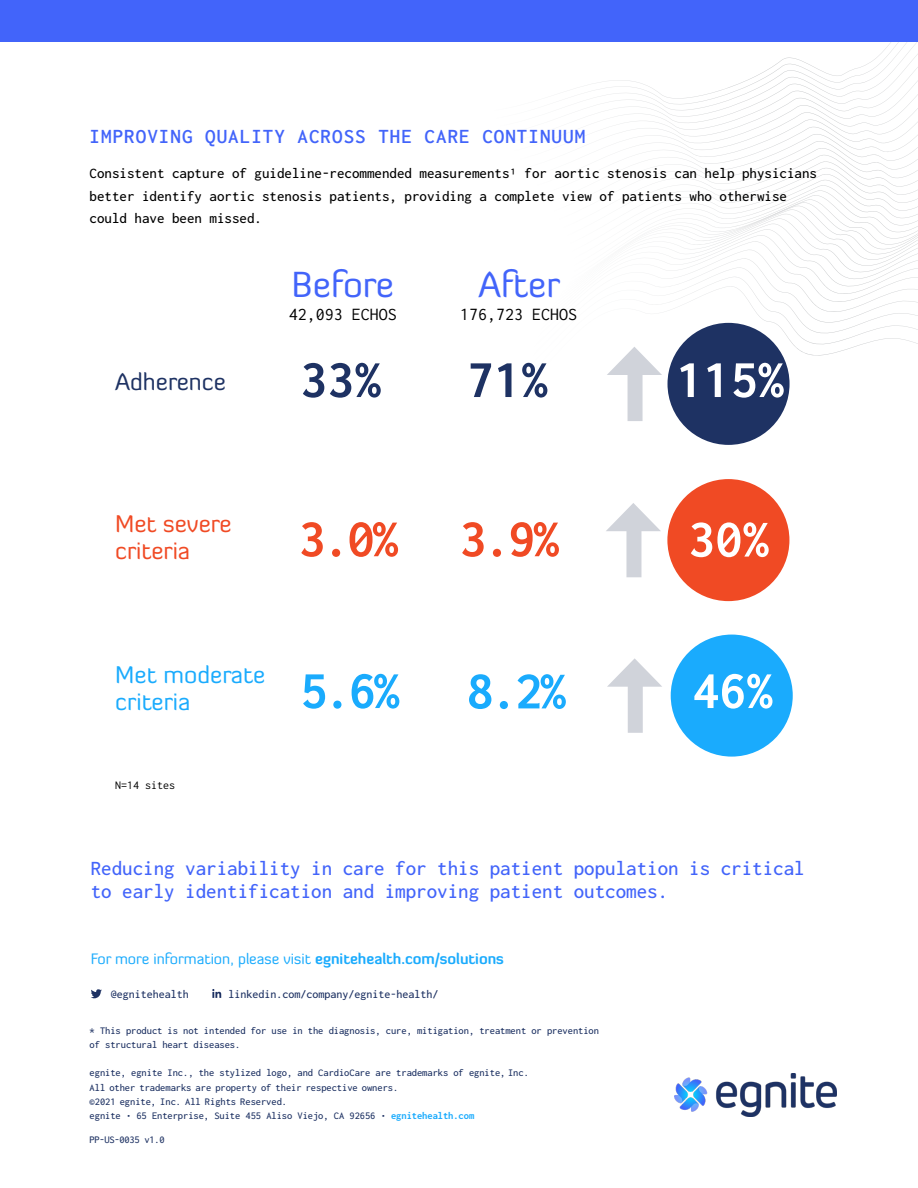
<style>
.page{position:relative;width:918px;height:1188px;background:#fff}
.page>*{position:absolute;margin:0;border:0;box-sizing:border-box;transform-origin:0 0}
.t1{font:54px "Inconsolata";color:#fff}
.t2{font:54px "Inconsolata";color:#f04a24}
.t3{font:54px "Inconsolata";color:#1aabfd}
.t4{font:54px "Inconsolata";color:#1e3263}
.t5{font:36px "Diavlo";color:#4264fa}
.t6{font:24px/27px "Diavlo";color:#1aabfd}
.t7{font:24px/27px "Diavlo";color:#f04a24}
.t8{font:24px "Diavlo";color:#1e3263}
.t9{font:21px/22.5px "Inconsolata";color:#4264fa}
.t10{font:21px "Inconsolata";letter-spacing:.05em;color:#4264fa}
.t11{font:18px "Inconsolata";color:#000}
.t12{font:15px/22.5px "Inconsolata";color:#000}
.t13{font:15px "Diavlo";color:#1aabfd}
.t14{font:12px "Inconsolata";color:#1e3263}
.t15{font:12px "Inconsolata";color:#000}
.t16{font:10.5px/14.2px "Inconsolata";letter-spacing:-.005em;color:#1e3263}
.t17{font:10.5px "Inconsolata";letter-spacing:-.025em;color:#1e3263}
.s1{font-weight:700}
.s2{color:#1aabfd}
</style>
<div class="page">
<img style="left:675px;top:1074px;width:162px;height:42px">
<svg style="left:212px;top:989px;width:9px;height:9px"></svg>
<svg style="left:91px;top:989px;width:11px;height:9px"></svg>
<div style="left:0;top:0;width:918px;height:42px;background:#4264fa"></div>
<div style="left:668px;top:323px;width:122px;height:122px;background:#1e3263;border-radius:50%"></div>
<div style="left:628px;top:374px;width:15px;height:47px;background:#d0d3da"></div>
<svg style="left:593px;top:42px;width:325px;height:351px"></svg>
<div style="left:667px;top:479px;width:122px;height:122px;background:#f04a24;border-radius:50%"></div>
<div style="left:626px;top:530px;width:15px;height:47px;background:#d0d3da"></div>
<svg style="left:606px;top:503px;width:55px;height:28px"></svg>
<div style="left:671px;top:635px;width:122px;height:122px;background:#1aabfd;border-radius:50%"></div>
<div style="left:628px;top:686px;width:15px;height:47px;background:#d0d3da"></div>
<svg style="left:607px;top:658px;width:55px;height:29px"></svg>
<h3 class="t10" style="left:90px;top:122px;width:497px">IMPROVING QUALITY ACROSS THE CARE CONTINUUM</h3>
<h3 class="t12" style="left:90px;top:162px;width:729px">Consistent capture of guideline-recommended measurements¹ for aortic stenosis can help physicians better identify aortic stenosis patients, providing a complete view of patients who otherwise could have been missed.</h3>
<h2 class="t5" style="left:291px;top:261px;width:104px">Before</h2>
<h3 class="t11" style="left:289px;top:302px;width:109px">42,093 ECHOS</h3>
<h2 class="t5" style="left:479px;top:261px;width:83px">After</h2>
<h3 class="t11" style="left:460px;top:302px;width:118px">176,723 ECHOS</h3>
<h3 class="t8" style="left:115px;top:366px;width:112px">Adherence</h3>
<h1 class="t4" style="left:300px;top:343px;width:82px">33%</h1>
<h1 class="t4" style="left:467px;top:343px;width:82px">71%</h1>
<h1 class="t1" style="left:676px;top:343px;width:109px">115%</h1>
<h3 class="t7" style="left:115px;top:509px;width:118px">Met severe criteria</h3>
<h1 class="t1" style="left:688px;top:503px;width:83px">30%</h1>
<h1 class="t2" style="left:299px;top:502px;width:262px">3.0% 3.9%</h1>
<h3 class="t6" style="left:115px;top:661px;width:152px">Met moderate criteria</h3>
<h1 class="t1" style="left:692px;top:654px;width:82px">46%</h1>
<h1 class="t3" style="left:300px;top:654px;width:268px">5.6% 8.2%</h1>
<p class="t15" style="left:115px;top:777px;width:61px">N=14 sites</p>
<h3 class="t9" style="left:91px;top:858px;width:716px">Reducing variability in care for this patient population is critical to early identification and improving patient outcomes.</h3>
<h3 class="t13" style="left:91px;top:950px;width:415px">For more information, please visit <span class="s1">egnitehealth.com/solutions</span></h3>
<p class="t14" style="left:111px;top:986px;width:79px">@egnitehealth</p>
<p class="t14" style="left:228px;top:986px;width:211px">linkedin.com/company/egnite-health/</p>
<p class="t16" style="left:90px;top:1023px;width:511px">* This product is not intended for use in the diagnosis, cure, mitigation, treatment or prevention of structural heart diseases.</p>
<p class="t16" style="left:90px;top:1066px;width:441px">egnite, egnite Inc., the stylized logo, and CardioCare are trademarks of egnite, Inc.<br>All other trademarks are property of their respective owners.<br>©2021 egnite, Inc. All Rights Reserved.<br>egnite • 65 Enterprise, Suite 455 Aliso Viejo, CA 92656 • <span class="s2">egnitehealth.com</span></p>
<p class="t17" style="left:90px;top:1133px;width:77px">PP-US-0035 v1.0</p>
</div>
